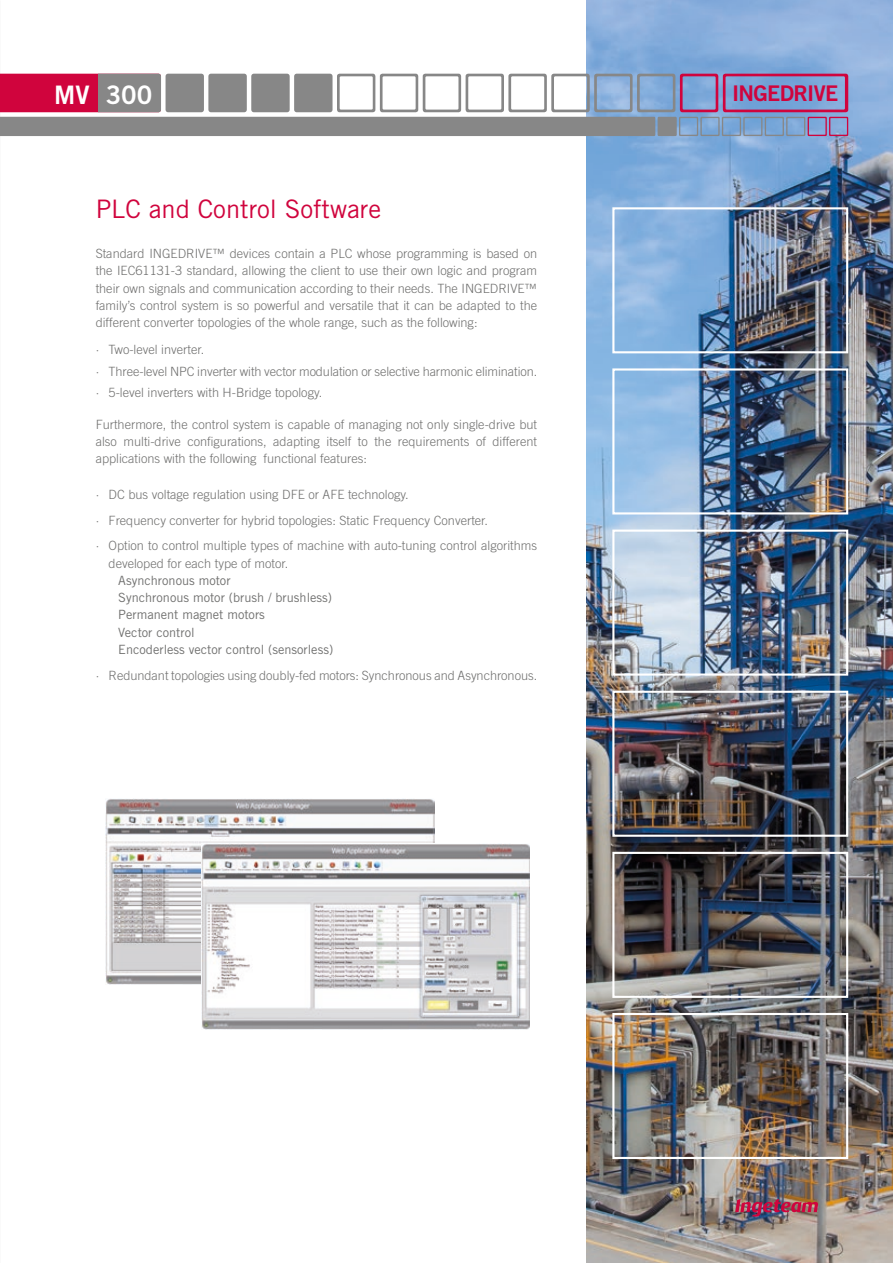
<style>
.page{position:relative;width:893px;height:1263px;background:#fff}
.page>*{position:absolute;margin:0;border:0;box-sizing:border-box;transform-origin:0 0}
.t1{font:25.5px "Trade Gothic LT Std";color:#d0043d}
.t2{font:25.5px "Trade Gothic LT Std Bd 2";color:#fff}
.t3{font:21.6px "Trade Gothic LT Std Bd 2";letter-spacing:-.03em;color:#d0043d}
.t4{font:300 12.75px/17.2px "Trade Gothic LT Std";color:#70706f;text-align:justify}
.t5{font:12.75px/17.2px "Trade Gothic LT Std";color:#70706f}
</style>
<div class="page">
<img style="left:587px;top:0;width:306px;height:1263px">
<div style="left:612px;top:207px;width:236px;height:146px;border:2px solid #fff"></div>
<div style="left:612px;top:368px;width:236px;height:146px;border:2px solid #fff"></div>
<div style="left:612px;top:529px;width:236px;height:147px;border:2px solid #fff"></div>
<div style="left:612px;top:691px;width:236px;height:146px;border:2px solid #fff"></div>
<div style="left:612px;top:852px;width:236px;height:146px;border:2px solid #fff"></div>
<div style="left:612px;top:1013px;width:236px;height:146px;border:2px solid #fff"></div>
<img style="left:105px;top:798px;width:330px;height:186px">
<img style="left:201px;top:844px;width:329px;height:186px">
<svg style="left:735px;top:1199px;width:83px;height:18px"></svg>
<svg style="left:0;top:74px;width:848px;height:62px"></svg>
<h1 class="t2" style="left:54px;top:79px;width:100px">MV 300</h1>
<h2 class="t3" style="left:732px;top:80px;width:108px">INGEDRIVE</h2>
<h1 class="t1" style="left:96px;top:194px;width:287px">PLC and Control Software</h1>
<p class="t4" style="left:96px;top:245px;width:443px">Standard INGEDRIVE™ devices contain a PLC whose programming is based on the IEC61131-3 standard, allowing the client to use their own logic and program their own signals and communication according to their needs. The INGEDRIVE™ family’s control system is so powerful and versatile that it can be adapted to the different converter topologies of the whole range, such as the following:</p>
<p class="t4" style="left:96px;top:339px;width:443px;line-height:21.5px;text-align:left">· Two-level inverter.<br>· Three-level NPC inverter with vector modulation or selective harmonic elimination. · 5-level inverters with H-Bridge topology.</p>
<p class="t4" style="left:96px;top:415px;width:443px">Furthermore, the control system is capable of managing not only single-drive but also multi-drive configurations, adapting itself to the requirements of different applications with the following functional features:</p>
<p class="t4" style="left:96px;top:481px;width:443px;line-height:25.8px;text-align:left">· DC bus voltage regulation using DFE or AFE technology.<br>· Frequency converter for hybrid topologies: Static Frequency Converter.<br>· Option to control multiple types of machine with auto-tuning control algorithms</p>
<p class="t4" style="left:109px;top:554px;width:181px">developed for each type of motor.</p>
<p class="t5" style="left:118px;top:571px;width:216px">Asynchronous motor<br>Synchronous motor (brush / brushless)<br>Permanent magnet motors<br>Vector control<br>Encoderless vector control (sensorless)</p>
<p class="t4" style="left:96px;top:666px;width:443px">· Redundant topologies using doubly-fed motors: Synchronous and Asynchronous.</p>
</div>
